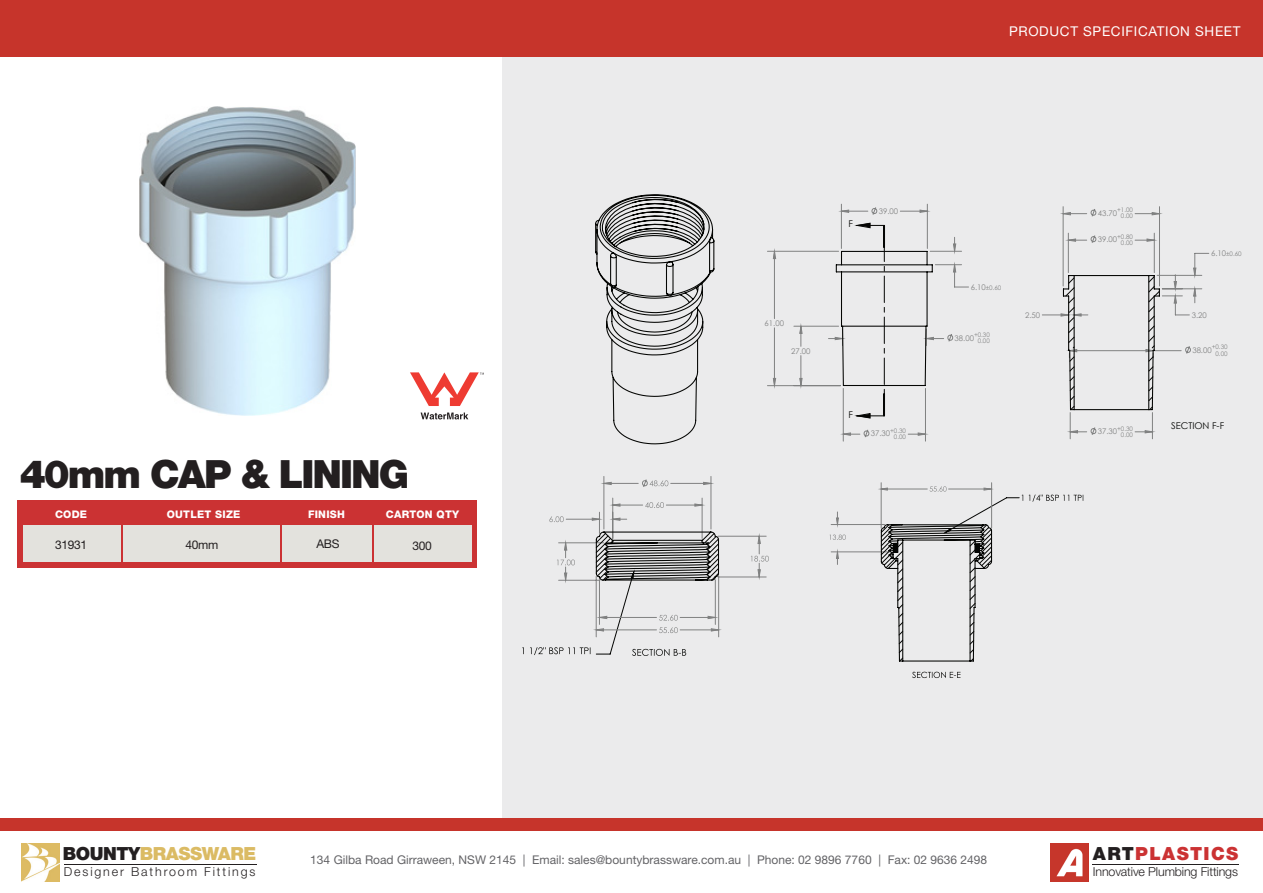
<style>
.page{position:relative;width:1263px;height:893px;background:#fff}
.page>*{position:absolute;margin:0;border:0;box-sizing:border-box;transform-origin:0 0}
.t1{font:900 39px "Helvetica Neue LT Std";letter-spacing:-.05em;color:#231f20}
.t2{font:900 18.15px "Helvetica Neue LT Std";letter-spacing:-.025em;color:#dbbb64}
.t3{font:900 18.15px "Helvetica Neue LT Std";letter-spacing:.075em;color:#cb3233}
.t4{font:13.5px "Helvetica Neue LT Std";letter-spacing:.05em;color:#fff}
.t5{font:300 12.45px "Helvetica Neue LT Std";letter-spacing:-.01em;color:#231f20}
.t6{font:300 12.45px "Helvetica Neue LT Std";letter-spacing:.15em;color:#231f20}
.t7{font:12px "Helvetica Neue LT Std";color:#636366}
.t8{font:12px "Helvetica Neue LT Std";letter-spacing:-.025em;color:#231f20}
.t9{font:800 10.5px "Helvetica Neue LT Std";letter-spacing:.025em;color:#fff}
.t10{font:9.3px "Century Gothic";color:#040503}
.t11{font:7.8px "Century Gothic";color:#808181}
.t12{font:6.3px "Century Gothic";color:#808181}
.s1{font-size:7.8px}
.s2{color:#231f20}
</style>
<div class="page">
<div style="left:502px;top:49px;width:761px;height:769px;background:#ebebec"></div>
<div style="left:0;top:0;width:1263px;height:57px;background:#c6342b"></div>
<img style="left:21px;top:843px;width:38px;height:38px">
<hr style="left:64px;top:864px;width:192px;height:1px;background:#231f20">
<img style="left:1050px;top:843px;width:38px;height:38px">
<hr style="left:1093px;top:864px;width:146px;height:1px;background:#231f20">
<div style="left:0;top:818px;width:1263px;height:13px;background:#c6342b"></div>
<div style="left:18px;top:501px;width:459px;height:67px;background:#cb3233"></div>
<div style="left:23px;top:525px;width:448px;height:36px;background:#e3e2dd"></div>
<hr style="left:121px;top:501px;width:2px;height:67px;background:#cb3233">
<hr style="left:280px;top:501px;width:2px;height:67px;background:#cb3233">
<hr style="left:372px;top:501px;width:1px;height:67px;background:#cb3233">
<svg style="left:421px;top:413px;width:47px;height:6px"></svg>
<svg style="left:410px;top:372px;width:74px;height:34px"></svg>
<img style="left:139px;top:107px;width:216px;height:308px">
<svg style="left:595px;top:194px;width:120px;height:251px"></svg>
<svg style="left:912px;top:672px;width:48px;height:6px"></svg>
<hr style="left:991px;top:483px;width:1px;height:45px;background:#808181">
<hr style="left:881px;top:483px;width:1px;height:45px;background:#808181">
<svg style="left:830px;top:486px;width:253px;height:176px"></svg>
<hr style="left:1159px;top:207px;width:1px;height:79px;background:#808181">
<hr style="left:1063px;top:207px;width:1px;height:79px;background:#808181">
<hr style="left:843px;top:388px;width:1px;height:53px;background:#808181">
<hr style="left:925px;top:388px;width:1px;height:53px;background:#808181">
<hr style="left:767px;top:385px;width:73px;height:1px;background:#808181">
<hr style="left:767px;top:251px;width:71px;height:1px;background:#808181">
<hr style="left:927px;top:204px;width:1px;height:44px;background:#808181">
<hr style="left:841px;top:204px;width:1px;height:44px;background:#808181">
<svg style="left:773px;top:206px;width:195px;height:232px"></svg>
<svg style="left:1042px;top:208px;width:167px;height:231px"></svg>
<hr style="left:710px;top:476px;width:1px;height:53px;background:#808181">
<hr style="left:603px;top:476px;width:1px;height:53px;background:#808181">
<svg style="left:522px;top:479px;width:247px;height:177px"></svg>
<p class="t1" style="left:20px;top:451px;width:391px">40mm CAP &amp; LINING</p>
<p class="t9" style="left:55px;top:508px;width:34px">CODE</p>
<p class="t9" style="left:167px;top:508px;width:75px">OUTLET SIZE</p>
<p class="t9" style="left:308px;top:508px;width:38px">FINISH</p>
<p class="t9" style="left:386px;top:508px;width:75px">CARTON QTY</p>
<p class="t8" style="left:55px;top:537px;width:34px">31931</p>
<p class="t8" style="left:185px;top:537px;width:34px">40mm</p>
<p class="t8" style="left:316px;top:536px;width:25px">ABS</p>
<p class="t8" style="left:412px;top:538px;width:21px">300</p>
<p class="t4" style="left:1009px;top:23px;width:233px">PRODUCT SPECIFICATION SHEET</p>
<p class="t11" style="left:765px;top:318px;width:21px">61.00</p>
<p class="t11" style="left:791px;top:346px;width:21px">27.00</p>
<p class="t10" style="left:848px;top:217px;width:6px">F</p>
<p class="t11" style="left:879px;top:206px;width:21px">39.00</p>
<p class="t10" style="left:848px;top:408px;width:6px">F</p>
<p class="t11" style="left:871px;top:428px;width:37px">37.30<sup>+0.30</sup></p>
<p class="t12" style="left:894px;top:432px;width:14px">0.00</p>
<p class="t12" style="left:971px;top:283px;width:32px"><span class="s1">6.10</span>±0.60</p>
<p class="t11" style="left:954px;top:332px;width:37px">38.00<sup>+0.30</sup></p>
<p class="t12" style="left:978px;top:337px;width:14px">0.00</p>
<p class="t11" style="left:1098px;top:207px;width:37px">43.70<sup>+1.00</sup></p>
<p class="t12" style="left:1121px;top:212px;width:14px">0.00</p>
<p class="t11" style="left:1098px;top:234px;width:37px">39.00<sup>+0.80</sup></p>
<p class="t12" style="left:1121px;top:238px;width:14px">0.00</p>
<p class="t12" style="left:1211px;top:249px;width:32px"><span class="s1">6.10</span>±0.60</p>
<p class="t11" style="left:1025px;top:310px;width:17px">2.50</p>
<p class="t11" style="left:1192px;top:310px;width:17px">3.20</p>
<p class="t11" style="left:1192px;top:344px;width:37px">38.00<sup>+0.30</sup></p>
<p class="t12" style="left:1215px;top:349px;width:14px">0.00</p>
<p class="t11" style="left:1098px;top:426px;width:37px">37.30<sup>+0.30</sup></p>
<p class="t12" style="left:1121px;top:430px;width:14px">0.00</p>
<p class="t10" style="left:1171px;top:419px;width:55px">SECTION F-F</p>
<p class="t2" style="left:63px;top:842px;width:195px"><span class="s2">BOUNTY</span>BRASSWARE</p>
<p class="t6" style="left:64px;top:864px;width:193px">Designer Bathroom Fittings</p>
<p class="t7" style="left:310px;top:853px;width:678px">134 Gilba Road Girraween, NSW 2145 | Email: sales@bountybrassware.com.au | Phone: 02 9896 7760 | Fax: 02 9636 2498</p>
<p class="t3" style="left:1093px;top:842px;width:147px"><span class="s2">ART</span>PLASTICS</p>
<p class="t5" style="left:1093px;top:864px;width:147px">Innovative Plumbing Fittings</p>
</div>
